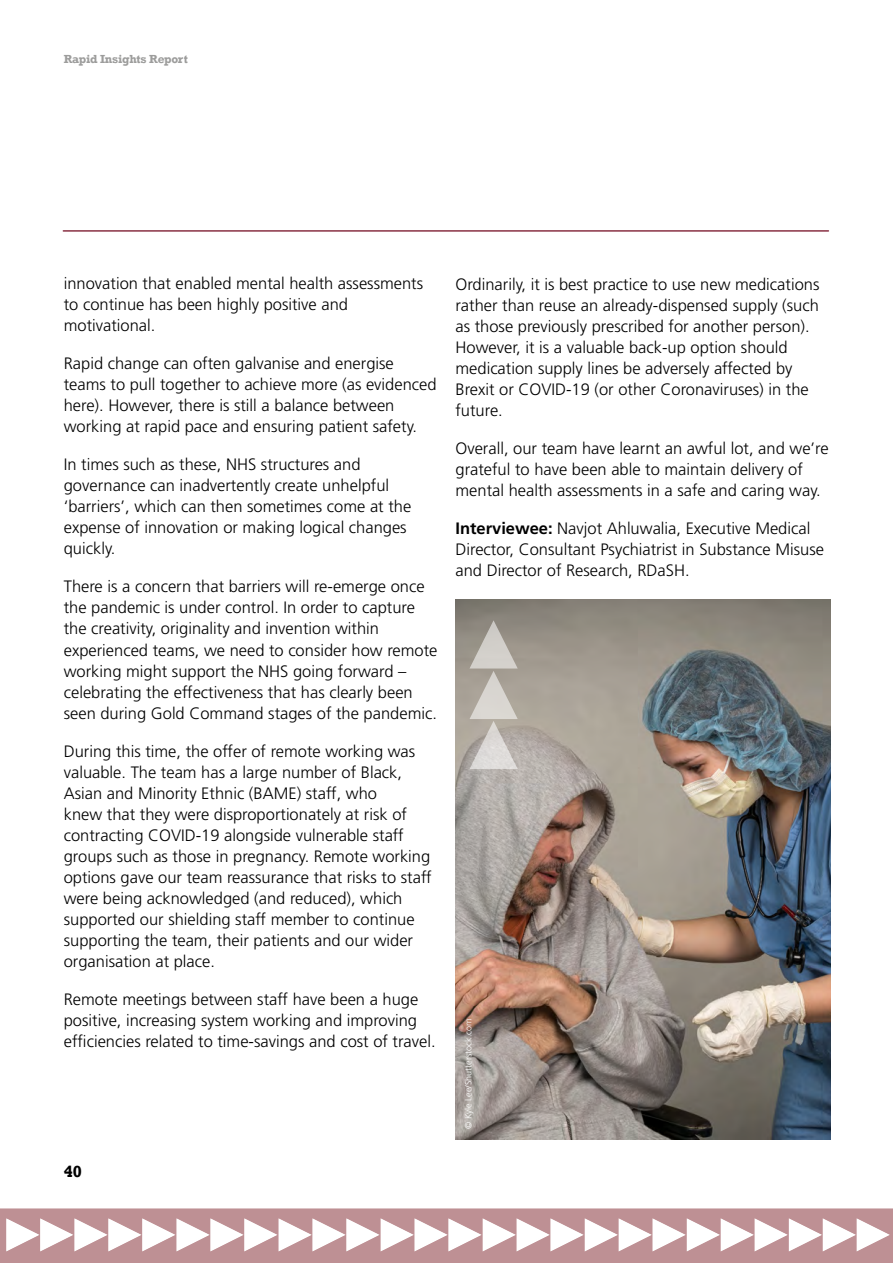
<style>
.page{position:relative;width:893px;height:1263px;background:#fff}
.page>*{position:absolute;margin:0;border:0;box-sizing:border-box;transform-origin:0 0}
.t1{font:300 16.5px/21px "Frutiger";color:#000}
.t2{font:700 16.5px "Rockwell";color:#000}
.t3{font:700 12px "Rockwell";letter-spacing:-.02em;color:#9d9d9c}
.t4{font:300 9px "Frutiger";color:#fff}
.s1{font-weight:700}
</style>
<div class="page">
<hr style="left:63px;top:230px;width:765px;height:2px;background:#893043">
<div style="left:0;top:1208px;width:893px;height:55px;background:#be9094"></div>
<svg style="left:4px;top:1216px;width:888px;height:37px"></svg>
<img style="left:455px;top:600px;width:375px;height:540px">
<svg style="left:469px;top:620px;width:49px;height:149px;background:#bdb7b1"></svg>
<p class="t3" style="left:64px;top:52px;width:125px">Rapid Insights Report</p>
<p class="t1" style="left:64px;top:273px;width:361px">innovation that enabled mental health assessments to continue has been highly positive and motivational.</p>
<p class="t1" style="left:64px;top:353px;width:374px">Rapid change can often galvanise and energise teams to pull together to achieve more (as evidenced here). However, there is still a balance between working at rapid pace and ensuring patient safety.</p>
<p class="t1" style="left:64px;top:454px;width:349px">In times such as these, NHS structures and governance can inadvertently create unhelpful ‘barriers’, which can then sometimes come at the expense of innovation or making logical changes quickly.</p>
<p class="t1" style="left:64px;top:576px;width:375px">There is a concern that barriers will re-emerge once the pandemic is under control. In order to capture the creativity, originality and invention within experienced teams, we need to consider how remote working might support the NHS going forward – celebrating the effectiveness that has clearly been seen during Gold Command stages of the pandemic.</p>
<p class="t1" style="left:64px;top:740px;width:369px">During this time, the offer of remote working was valuable. The team has a large number of Black, Asian and Minority Ethnic (BAME) staff, who<br>knew that they were disproportionately at risk of contracting COVID-19 alongside vulnerable staff groups such as those in pregnancy. Remote working options gave our team reassurance that risks to staff were being acknowledged (and reduced), which supported our shielding staff member to continue supporting the team, their patients and our wider organisation at place.</p>
<p class="t1" style="left:64px;top:988px;width:373px">Remote meetings between staff have been a huge positive, increasing system working and improving efficiencies related to time-savings and cost of travel.</p>
<p class="t2" style="left:64px;top:1162px;width:20px">40</p>
<p class="t1" style="left:455px;top:273px;width:365px">Ordinarily, it is best practice to use new medications rather than reuse an already-dispensed supply (such as those previously prescribed for another person).<br>However, it is a valuable back-up option should medication supply lines be adversely affected by Brexit or COVID-19 (or other Coronaviruses) in the future.</p>
<p class="t1" style="left:455px;top:437px;width:375px">Overall, our team have learnt an awful lot, and we’re grateful to have been able to maintain delivery of mental health assessments in a safe and caring way.</p>
<p class="t1" style="left:455px;top:517px;width:370px"><span class="s1">Interviewee:</span> Navjot Ahluwalia, Executive Medical<br>Director, Consultant Psychiatrist in Substance Misuse and Director of Research, RDaSH.</p>
<p class="t4" style="left:463px;top:1129px;width:112px;rotate:-90deg">© Kyle Lee/Shutterstock.com</p>
</div>
